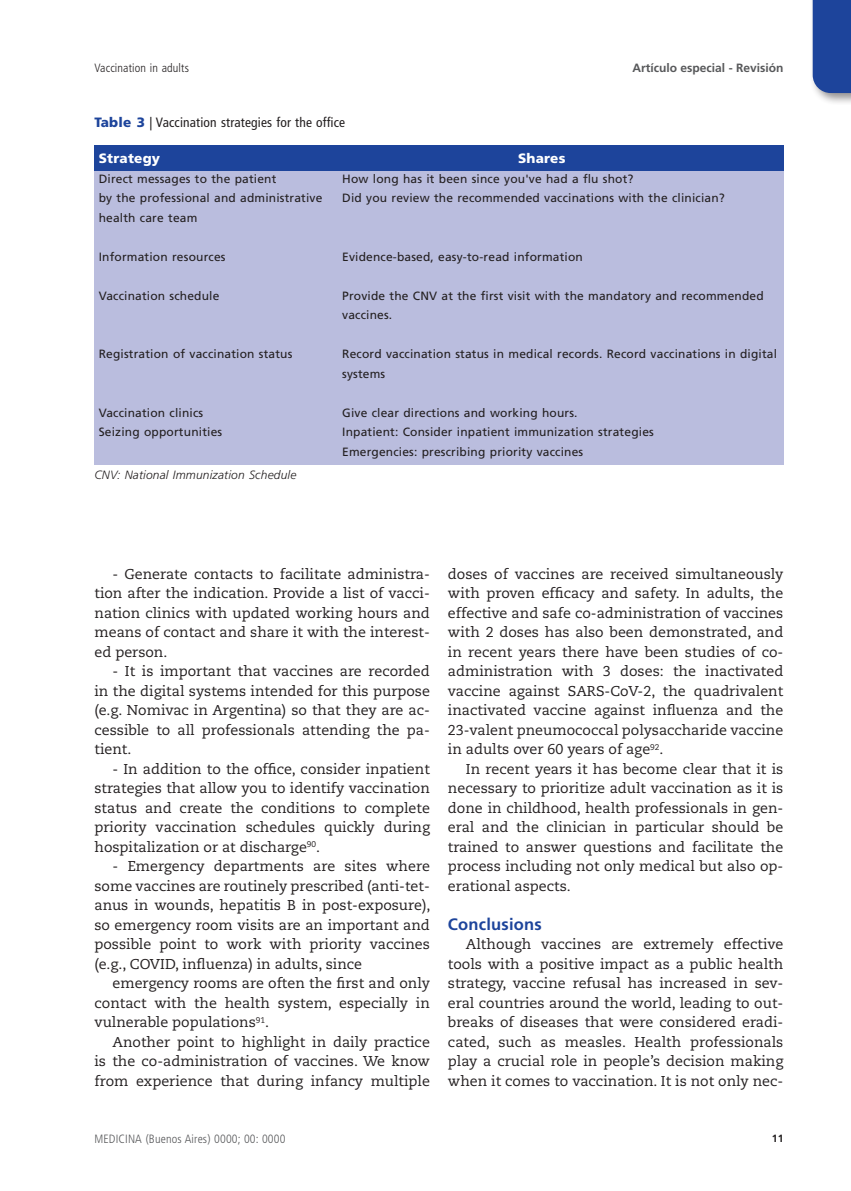
<style>
.page{position:relative;width:851px;height:1191px;background:#fff}
.page>*{position:absolute;margin:0;border:0;box-sizing:border-box;transform-origin:0 0}
.subtit-texto{font:700 16.5px "Frutiger LT Std";letter-spacing:.015em;color:#1d449b}
.texto1{font:14.25px/19.5px "Caecilia LT Std";color:#231f20;text-align:justify}
.tablatit{font:condensed 13.5px "Frutiger LT Std";letter-spacing:.01em;color:#231f20}
.tablacab{font:900 13.5px "Frutiger LT Std";letter-spacing:.015em;color:#fff}
.tabla{font:12px "Frutiger LT Std";letter-spacing:.015em;color:#231f20}
.t1{font:300 condensed 12px "Frutiger LT Std";letter-spacing:.01em;color:#57585a}
.tablapie{font:italic 300 12px "Frutiger LT Std";letter-spacing:.015em;color:#231f20}
.t2{font:700 12px "Frutiger LT Std";color:#57585a}
.t3{font:300 condensed 12px "Frutiger LT Std";letter-spacing:.01em;color:#231f20}
.t4{font:700 10.5px "Frutiger LT Std";color:#231f20}
.s1{font-weight:900;font-stretch:normal;color:#1d449b}
</style>
<div class="page">
<div style="left:808px;top:0;width:42px;height:105px;background:#231f20;opacity:.5"></div>
<div style="left:812px;top:0;width:38px;height:93px;background:#1d449b"></div>
<div style="left:94px;top:171px;width:689px;height:294px;background:#babdde"></div>
<div style="left:94px;top:145px;width:689px;height:26px;background:#1d449b"></div>
<p class="t3" style="left:94px;top:61px;width:96px">Vaccination in adults</p>
<p class="t2" style="left:632px;top:61px;width:152px">Artículo especial - Revisión</p>
<p class="tablatit" style="left:94px;top:115px;width:252px"><span class="s1">Table 3</span> | Vaccination strategies for the office</p>
<p class="tablacab" style="left:99px;top:150px;width:63px">Strategy</p>
<p class="tablacab" style="left:518px;top:150px;width:49px">Shares</p>
<p class="tabla" style="left:99px;top:171px;width:179px">Direct messages to the patient</p>
<p class="tabla" style="left:342px;top:171px;width:293px">How long has it been since you've had a flu shot?</p>
<p class="tabla" style="left:99px;top:191px;width:225px">by the professional and administrative</p>
<p class="tabla" style="left:342px;top:191px;width:384px">Did you review the recommended vaccinations with the clinician?</p>
<p class="tabla" style="left:99px;top:210px;width:100px">health care team</p>
<p class="tabla" style="left:99px;top:249px;width:128px">Information resources</p>
<p class="tabla" style="left:342px;top:249px;width:242px">Evidence-based, easy-to-read information</p>
<p class="tabla" style="left:99px;top:288px;width:122px">Vaccination schedule</p>
<p class="tabla" style="left:342px;top:288px;width:423px">Provide the CNV at the first visit with the mandatory and recommended</p>
<p class="tabla" style="left:342px;top:308px;width:52px">vaccines.</p>
<p class="tabla" style="left:99px;top:347px;width:195px">Registration of vaccination status</p>
<p class="tabla" style="left:342px;top:347px;width:436px">Record vaccination status in medical records. Record vaccinations in digital</p>
<p class="tabla" style="left:342px;top:366px;width:45px">systems</p>
<p class="tabla" style="left:99px;top:405px;width:106px">Vaccination clinics</p>
<p class="tabla" style="left:342px;top:405px;width:237px">Give clear directions and working hours.</p>
<p class="tabla" style="left:99px;top:425px;width:125px">Seizing opportunities</p>
<p class="tabla" style="left:342px;top:425px;width:313px">Inpatient: Consider inpatient immunization strategies</p>
<p class="tabla" style="left:342px;top:444px;width:242px">Emergencies: prescribing priority vaccines</p>
<p class="tablapie" style="left:94px;top:468px;width:203px">CNV: National Immunization Schedule</p>
<p class="texto1" style="left:94px;top:564px;width:337px;text-indent:18px">- Generate contacts to facilitate administra&shy;tion after the indication. Provide a list of vacci&shy;nation clinics with updated working hours and means of contact and share it with the interest&shy;ed person.</p>
<p class="texto1" style="left:94px;top:662px;width:337px;text-indent:18px">- It is important that vaccines are recorded in the digital systems intended for this purpose (e.g. Nomivac in Argentina) so that they are ac&shy;cessible to all professionals attending the pa&shy;tient.</p>
<p class="texto1" style="left:94px;top:759px;width:337px;text-indent:18px">- In addition to the office, consider inpatient strategies that allow you to identify vaccination status and create the conditions to complete priority vaccination schedules quickly during hospitalization or at discharge<sup>90</sup>.</p>
<p class="texto1" style="left:94px;top:857px;width:337px;text-indent:18px">- Emergency departments are sites where some vaccines are routinely prescribed (anti-tet&shy;anus in wounds, hepatitis B in post-exposure), so emergency room visits are an important and possible point to work with priority vaccines (e.g., COVID, influenza) in adults, since</p>
<p class="texto1" style="left:94px;top:974px;width:337px;text-indent:18px">emergency rooms are often the first and only contact with the health system, especially in vulnerable populations<sup>91</sup>.</p>
<p class="texto1" style="left:94px;top:1032px;width:337px;text-indent:18px">Another point to highlight in daily practice is the co-administration of vaccines. We know from experience that during infancy multiple</p>
<p class="texto1" style="left:448px;top:564px;width:337px">doses of vaccines are received simultaneously with proven efficacy and safety. In adults, the effective and safe co-administration of vaccines with 2 doses has also been demonstrated, and in recent years there have been studies of co&shy;administration with 3 doses: the inactivated vaccine against SARS-CoV-2, the quadrivalent inactivated vaccine against influenza and the 23-valent pneumococcal polysaccharide vaccine in adults over 60 years of age<sup>92</sup>.</p>
<p class="texto1" style="left:448px;top:759px;width:337px;text-indent:18px">In recent years it has become clear that it is necessary to prioritize adult vaccination as it is done in childhood, health professionals in gen&shy;eral and the clinician in particular should be trained to answer questions and facilitate the process including not only medical but also op&shy;erational aspects.</p>
<p class="subtit-texto" style="left:448px;top:914px;width:95px">Conclusions</p>
<p class="texto1" style="left:448px;top:935px;width:337px;text-indent:18px">Although vaccines are extremely effective tools with a positive impact as a public health strategy, vaccine refusal has increased in sev&shy;eral countries around the world, leading to out&shy;breaks of diseases that were considered eradi&shy;cated, such as measles. Health professionals play a crucial role in people’s decision making when it comes to vaccination. It is not only nec-</p>
<p class="t1" style="left:94px;top:1132px;width:192px">MEDICINA (Buenos Aires) 0000; 00: 0000</p>
<p class="t4" style="left:771px;top:1132px;width:13px">11</p>
</div>
